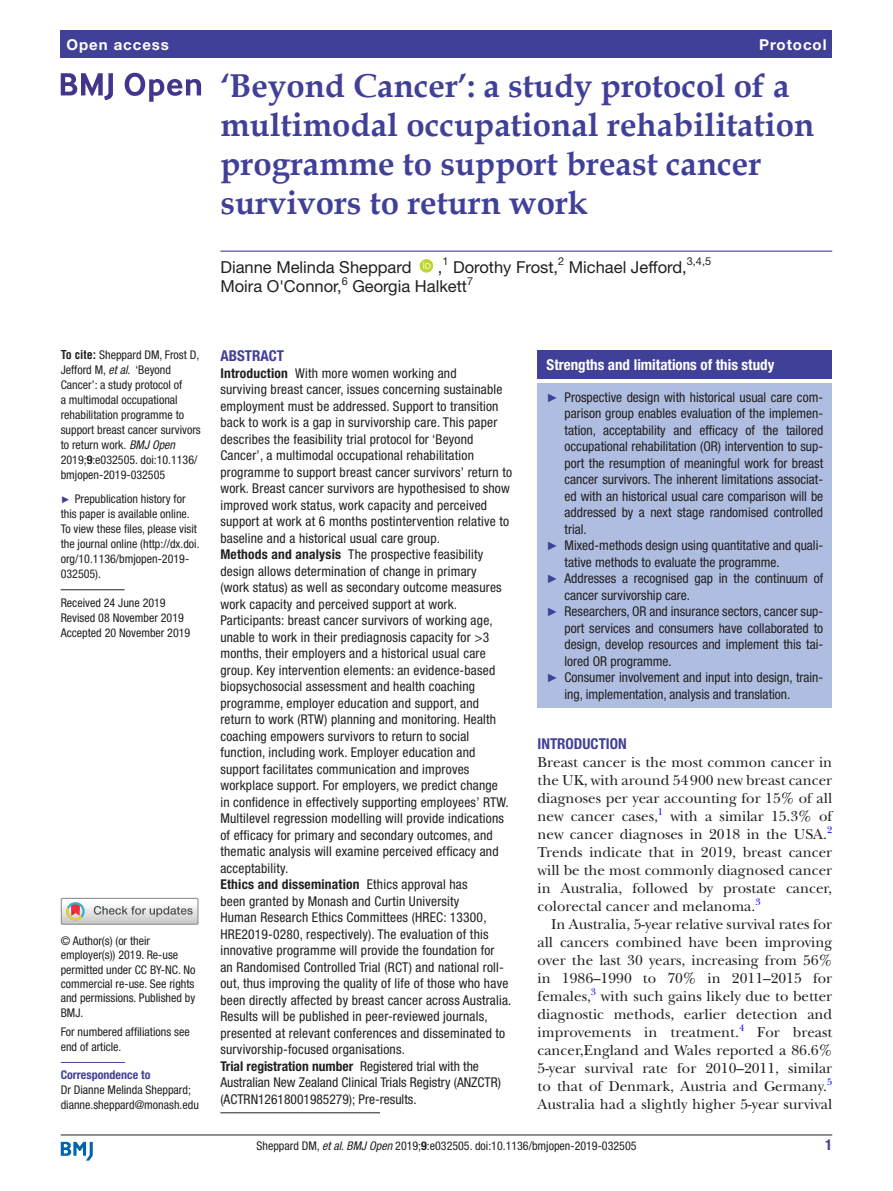
<style>
.page{position:relative;width:893px;height:1191px;background:#fff}
.page>*{position:absolute;margin:0;border:0;box-sizing:border-box;transform-origin:0 0}
.t1{font:700 33px/39px "Book Antiqua";color:#414099}
.t2{font:16.5px "Helvetica Neue LT Std";color:#231f20}
.t3{font:15px/18px "New Baskerville";color:#231f20;text-align:justify}
.t4{font:700 condensed 15px "Helvetica Neue LT Std";color:#fff}
.t5{font:700 condensed 15px "Helvetica Neue LT Std";color:#414099}
.t6{font:700 15px "Helvetica Neue LT Std";letter-spacing:.065em;color:#fff}
.t7{font:condensed 13.5px/16.5px "Helvetica Neue LT Std";letter-spacing:.015em;color:#231f20}
.t8{font:condensed 12px/15px "Helvetica Neue LT Std";color:#231f20}
.t9{font:700 condensed 12px "Helvetica Neue LT Std";color:#414099}
.t10{font:10.95px "Helvetica Neue LT Std";color:#231f20}
.t11{font:9.9px "New Baskerville";color:#00f}
.s1{font-family:"Helvetica LT Std";font-weight:700}
.s2{font-style:italic}
.s3{font-weight:700}
.s4{font-family:"Arial";font-stretch:normal;font-size:9.75px;color:#414099}
.s5{font-family:"Arial";font-stretch:normal;font-size:12px;color:#414099}
</style>
<div class="page">
<hr style="left:61px;top:1134px;width:771px;height:1px;background:#231f20">
<svg style="left:61px;top:1141px;width:32px;height:19px"></svg>
<div style="left:61px;top:31px;width:771px;height:27px;background:#414099"></div>
<hr style="left:220px;top:250px;width:612px;height:2px;background:#414099">
<svg style="left:420px;top:259px;width:13px;height:14px"></svg>
<hr style="left:61px;top:589px;width:64px;height:1px;background:#231f20">
<hr style="left:61px;top:1062px;width:64px;height:1px;background:#414099">
<svg style="left:61px;top:73px;width:52px;height:27px"></svg>
<svg style="left:125px;top:73px;width:76px;height:29px"></svg>
<div style="left:61px;top:897px;width:138px;height:27px;border:1px solid #969090"></div>
<svg style="left:61px;top:898px;width:137px;height:26px"></svg>
<div style="left:538px;top:350px;width:294px;height:29px;background:#414099"></div>
<div style="left:538px;top:383px;width:294px;height:325px;background:#afbde1"></div>
<hr style="left:220px;top:1112px;width:160px;height:1px;background:#231f20">
<p class="t6" style="left:66px;top:35px;width:104px">Open access</p>
<p class="t6" style="left:759px;top:35px;width:69px">Protocol</p>
<h1 class="t1" style="left:220px;top:66px;width:595px">‘Beyond Cancer’: a study protocol of a multimodal occupational rehabilitation programme to support breast cancer survivors to return work</h1>
<p class="t10" style="left:442px;top:255px;width:8px">1</p>
<p class="t2" style="left:453px;top:257px;width:107px">Dorothy Frost,</p>
<p class="t10" style="left:558px;top:255px;width:8px">2</p>
<p class="t2" style="left:569px;top:257px;width:119px">Michael Jefford,</p>
<p class="t10" style="left:687px;top:255px;width:26px">3,4,5</p>
<p class="t2" style="left:220px;top:257px;width:193px">Dianne Melinda Sheppard</p>
<p class="t2" style="left:438px;top:257px;width:6px">,</p>
<p class="t2" style="left:220px;top:276px;width:123px">Moira O'Connor,</p>
<p class="t10" style="left:342px;top:274px;width:8px">6</p>
<p class="t2" style="left:352px;top:276px;width:116px">Georgia Halkett</p>
<p class="t10" style="left:467px;top:274px;width:8px">7</p>
<p class="t8" style="left:61px;top:347px;width:142px"><span class="s1">To cite:</span> Sheppard DM, Frost D,<br>Jefford M, <span class="s2">et al</span>. ‘Beyond<br>Cancer’: a study protocol of<br>a multimodal occupational rehabilitation programme to support breast cancer survivors to return work. <span class="s2">BMJ Open<br></span>2019;<span class="s3">9</span>:e032505. doi:10.1136/ bmjopen-2019-032505</p>
<p class="t8" style="left:61px;top:491px;width:140px"><span class="s4">►</span> Prepublication history for this paper is available online.<br>To view these files, please visit the journal online (http://dx.doi. org/10.1136/bmjopen-2019-<br>032505).</p>
<p class="t8" style="left:61px;top:595px;width:131px">Received 24 June 2019<br>Revised 08 November 2019<br>Accepted 20 November 2019</p>
<p class="t8" style="left:61px;top:933px;width:136px;line-height:14.4px">© Author(s) (or their employer(s)) 2019. Re-use permitted under CC BY-NC. No commercial re-use. See rights and permissions. Published by<br>BMJ.</p>
<p class="t8" style="left:61px;top:1024px;width:130px">For numbered affiliations see end of article.</p>
<p class="t9" style="left:61px;top:1067px;width:91px">Correspondence to</p>
<p class="t8" style="left:61px;top:1082px;width:140px">Dr Dianne Melinda Sheppard; dianne.sheppard@monash.edu</p>
<p class="t5" style="left:220px;top:347px;width:65px">Abstract</p>
<p class="t7" style="left:220px;top:364px;width:293px"><span class="s3">Introduction</span> With more women working and<br>surviving breast cancer, issues concerning sustainable employment must be addressed. Support to transition back to work is a gap in survivorship care. This paper describes the feasibility trial protocol for ‘Beyond Cancer’, a multimodal occupational rehabilitation programme to support breast cancer survivors’ return to work. Breast cancer survivors are hypothesised to show improved work status, work capacity and perceived support at work at 6 months postintervention relative to baseline and a historical usual care group.<br><span class="s3">Methods and analysis</span> The prospective feasibility design allows determination of change in primary<br>(work status) as well as secondary outcome measures work capacity and perceived support at work.<br>Participants: breast cancer survivors of working age, unable to work in their prediagnosis capacity for &gt;3 months, their employers and a historical usual care group. Key intervention elements: an evidence-based biopsychosocial assessment and health coaching programme, employer education and support, and return to work (RTW) planning and monitoring. Health coaching empowers survivors to return to social function, including work. Employer education and support facilitates communication and improves workplace support. For employers, we predict change<br>in confidence in effectively supporting employees’ RTW.<br>Multilevel regression modelling will provide indications of efficacy for primary and secondary outcomes, and thematic analysis will examine perceived efficacy and acceptability.<br><span class="s3">Ethics and dissemination</span> Ethics approval has<br>been granted by Monash and Curtin University<br>Human Research Ethics Committees (HREC: 13300, HRE2019-0280, respectively). The evaluation of this innovative programme will provide the foundation for<br>an Randomised Controlled Trial (RCT) and national roll&shy;out, thus improving the quality of life of those who have been directly affected by breast cancer across Australia.<br>Results will be published in peer-reviewed journals, presented at relevant conferences and disseminated to survivorship-focused organisations.<br><span class="s3">Trial registration number</span> Registered trial with the Australian New Zealand Clinical Trials Registry (ANZCTR) (ACTRN12618001985279); Pre-results.</p>
<p class="t4" style="left:547px;top:356px;width:229px">Strengths and limitations of this study</p>
<p class="t7" style="left:547px;top:389px;width:278px"><span class="s5">►</span> Prospective design with historical usual care com-</p>
<p class="t7" style="left:565px;top:405px;width:260px">parison group enables evaluation of the implemen-</p>
<p class="t7" style="left:565px;top:422px;width:260px">tation, acceptability and efficacy of the tailored</p>
<p class="t7" style="left:565px;top:438px;width:260px">occupational rehabilitation (OR) intervention to sup-</p>
<p class="t7" style="left:565px;top:455px;width:260px">port the resumption of meaningful work for breast</p>
<p class="t7" style="left:565px;top:471px;width:260px">cancer survivors. The inherent limitations associat-</p>
<p class="t7" style="left:565px;top:488px;width:260px">ed with an historical usual care comparison will be</p>
<p class="t7" style="left:565px;top:504px;width:260px">addressed by a next stage randomised controlled</p>
<p class="t7" style="left:565px;top:521px;width:24px">trial.</p>
<p class="t7" style="left:547px;top:537px;width:278px"><span class="s5">►</span> Mixed-methods design using quantitative and quali-</p>
<p class="t7" style="left:565px;top:554px;width:217px">tative methods to evaluate the programme.</p>
<p class="t7" style="left:547px;top:570px;width:278px"><span class="s5">►</span> Addresses a recognised gap in the continuum of</p>
<p class="t7" style="left:565px;top:587px;width:127px">cancer survivorship care.</p>
<p class="t7" style="left:547px;top:603px;width:278px"><span class="s5">►</span> Researchers, OR and insurance sectors, cancer sup-</p>
<p class="t7" style="left:565px;top:620px;width:260px">port services and consumers have collaborated to</p>
<p class="t7" style="left:565px;top:636px;width:260px">design, develop resources and implement this tai-</p>
<p class="t7" style="left:565px;top:653px;width:109px">lored OR programme.</p>
<p class="t7" style="left:547px;top:669px;width:278px"><span class="s5">►</span> Consumer involvement and input into design, train-</p>
<p class="t7" style="left:565px;top:686px;width:227px">ing, implementation, analysis and translation.</p>
<p class="t5" style="left:538px;top:735px;width:91px">Introduction</p>
<p class="t3" style="left:538px;top:753px;width:296px">Breast cancer is the most common cancer in the UK, with around 54900 new breast cancer diagnoses per year accounting for 15% of all new cancer cases,</p>
<p class="t11" style="left:658px;top:805px;width:7px">1</p>
<p class="t3" style="left:538px;top:807px;width:296px;text-indent:133px">with a similar 15.3% of new cancer diagnoses in 2018 in the USA.</p>
<p class="t11" style="left:827px;top:823px;width:7px">2</p>
<p class="t3" style="left:538px;top:843px;width:296px">Trends indicate that in 2019, breast cancer will be the most commonly diagnosed cancer in Australia, followed by prostate cancer, colorectal cancer and melanoma.</p>
<p class="t11" style="left:755px;top:895px;width:7px">3</p>
<p class="t3" style="left:538px;top:915px;width:296px;text-indent:14px">In Australia, 5-year relative survival rates for all cancers combined have been improving over the last 30 years, increasing from 56% in 1986–1990 to 70% in 2011–2015 for females,</p>
<p class="t11" style="left:591px;top:985px;width:7px">3</p>
<p class="t3" style="left:538px;top:987px;width:296px;text-indent:63px">with such gains likely due to better diagnostic methods, earlier detection and improvements in treatment.</p>
<p class="t11" style="left:739px;top:1021px;width:7px">4</p>
<p class="t3" style="left:538px;top:1023px;width:296px;text-indent:220px">For breast cancer,England and Wales reported a 86.6% 5-year survival rate for 2010–2011, similar to that of Denmark, Austria and Germany.</p>
<p class="t11" style="left:827px;top:1075px;width:7px">5</p>
<p class="t3" style="left:538px;top:1095px;width:296px">Australia had a slightly higher 5-year survival</p>
<p class="t8" style="left:256px;top:1137px;width:382px">Sheppard DM, <span class="s2">et al</span>. <span class="s2">BMJ Open</span> 2019;<span class="s3">9</span>:e032505. doi:10.1136/bmjopen-2019-032505</p>
<p class="t5" style="left:825px;top:1135px;width:9px">1</p>
</div>
